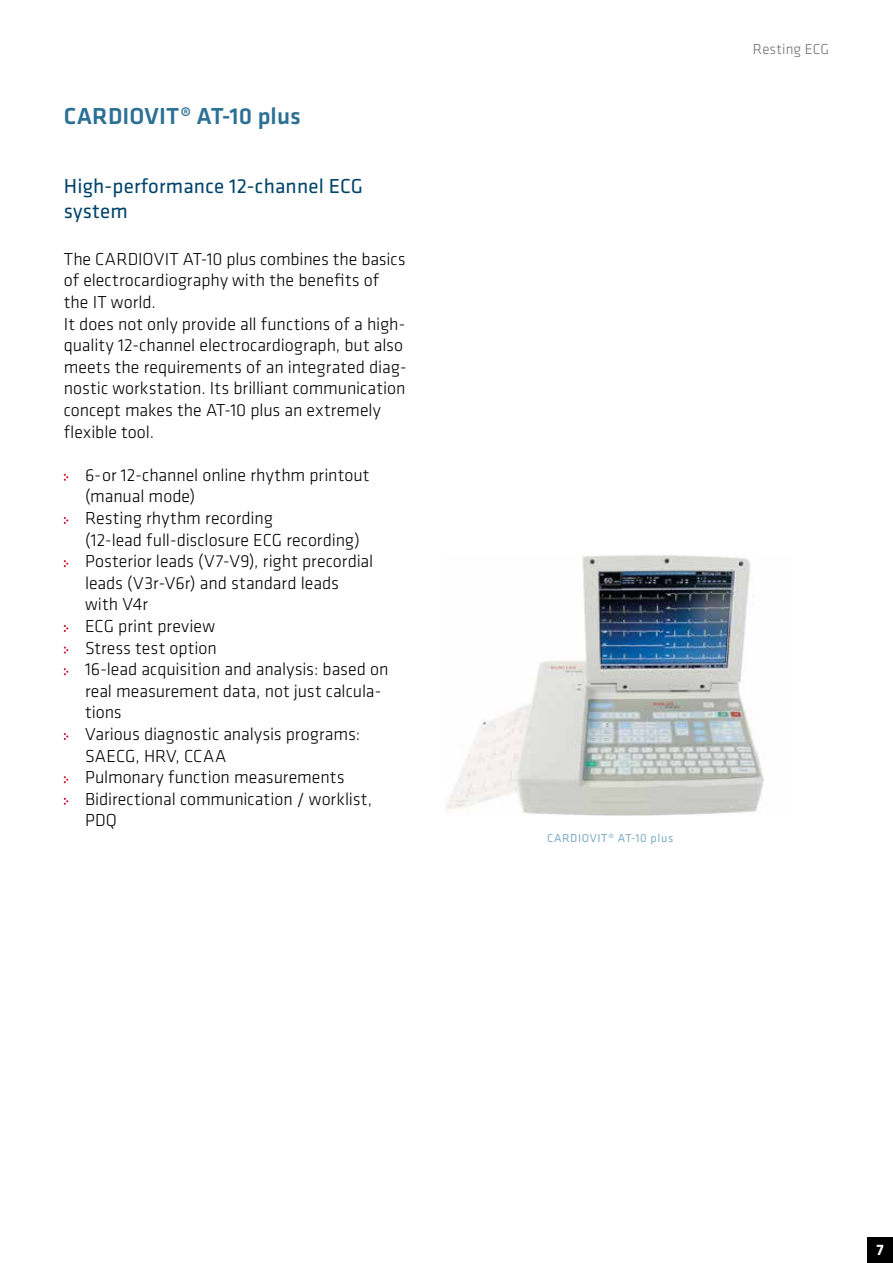
<style>
.page{position:relative;width:893px;height:1263px;background:#fff}
.page>*{position:absolute;margin:0;border:0;box-sizing:border-box;transform-origin:0 0}
.t1{font:500 24px "Klavika";letter-spacing:.005em;color:#2c7095}
.t2{font:21px/25.2px "Klavika";letter-spacing:.01em;color:#00446b}
.t3{font:300 18px/21.6px "Klavika";letter-spacing:-.005em;color:#000}
.t4{font:700 15.75px "Klavika";color:#fff}
.t5{font:300 15px "Klavika";letter-spacing:.01em;color:#706f6f}
.t6{font:12px "Klavika";letter-spacing:.05em;color:#81adc4}
</style>
<div class="page">
<img style="left:445px;top:555px;width:319px;height:261px">
<svg style="left:64px;top:474px;width:4px;height:7px"></svg>
<svg style="left:64px;top:517px;width:4px;height:7px"></svg>
<svg style="left:64px;top:560px;width:4px;height:7px"></svg>
<svg style="left:64px;top:625px;width:4px;height:7px"></svg>
<svg style="left:64px;top:646px;width:4px;height:8px"></svg>
<svg style="left:64px;top:668px;width:4px;height:7px"></svg>
<svg style="left:64px;top:733px;width:4px;height:7px"></svg>
<svg style="left:64px;top:776px;width:4px;height:7px"></svg>
<svg style="left:64px;top:798px;width:4px;height:7px"></svg>
<div style="left:867px;top:1237px;width:26px;height:26px;background:#000"></div>
<h1 class="t1" style="left:64px;top:100px;width:239px">CARDIOVIT® AT-10 plus</h1>
<p class="t2" style="left:64px;top:172px;width:301px">High-performance 12-channel ECG system</p>
<p class="t3" style="left:64px;top:248px;width:344px">The CARDIOVIT AT-10 plus combines the basics of electrocardiography with the benefits of the IT world.<br>It does not only provide all functions of a high&shy;quality 12-channel electrocardiograph, but also meets the requirements of an integrated diag&shy;nostic workstation. Its brilliant communication concept makes the AT-10 plus an extremely flexible tool.</p>
<p class="t3" style="left:85px;top:464px;width:305px">6- or 12-channel online rhythm printout (manual mode)<br>Resting rhythm recording<br>(12-lead full-disclosure ECG recording)<br>Posterior leads (V7-V9), right precordial leads (V3r-V6r) and standard leads<br>with V4r<br>ECG print preview<br>Stress test option<br>16-lead acquisition and analysis: based on real measurement data, not just calcula&shy;tions<br>Various diagnostic analysis programs:<br>SAECG, HRV, CCAA<br>Pulmonary function measurements<br>Bidirectional communication / worklist,<br>PDQ</p>
<p class="t5" style="left:753px;top:40px;width:78px">Resting ECG</p>
<p class="t6" style="left:547px;top:830px;width:128px">CARDIOVIT® AT-10 plus</p>
<p class="t4" style="left:877px;top:1239px;width:9px">7</p>
</div>
